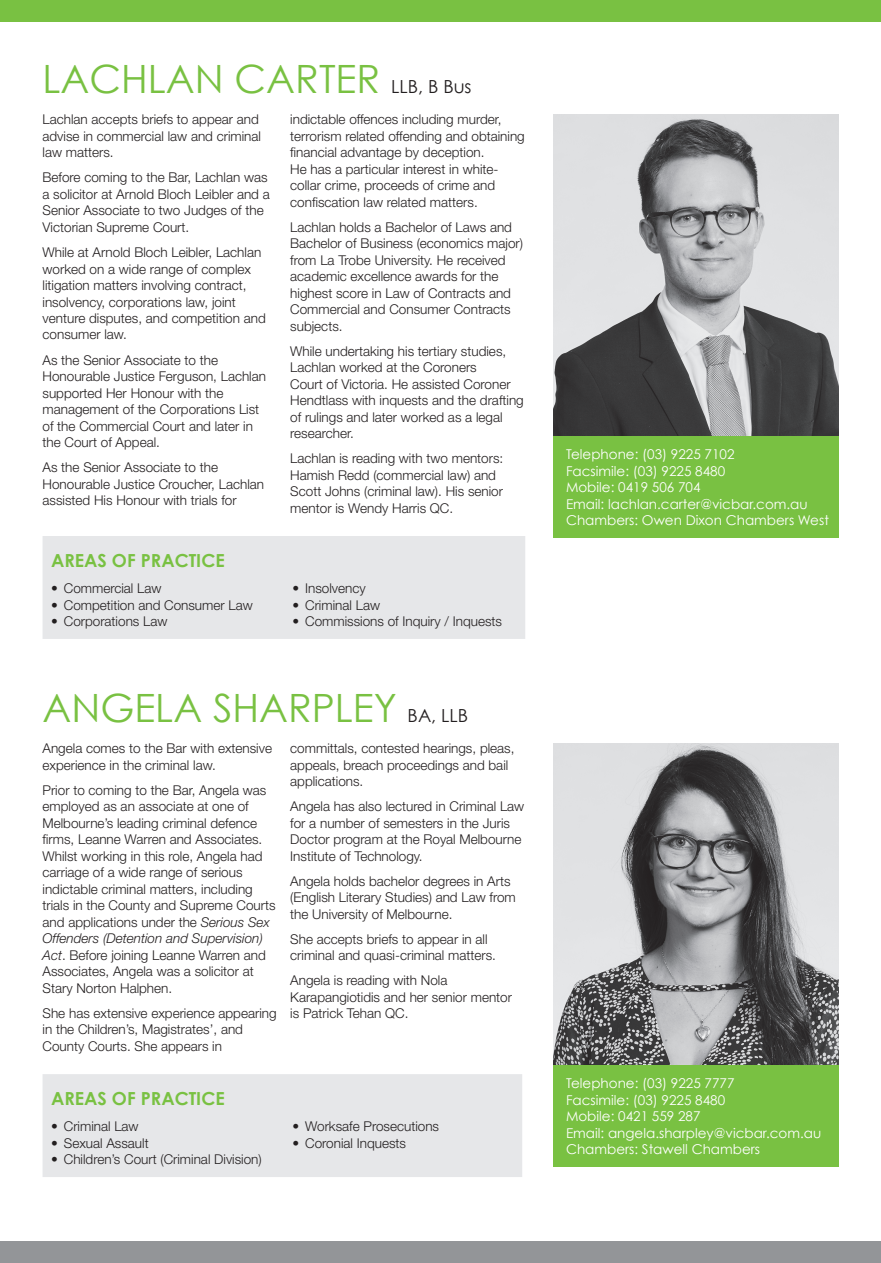
<style>
.page{position:relative;width:881px;height:1263px;background:#fff}
.page>*{position:absolute;margin:0;border:0;box-sizing:border-box;transform-origin:0 0}
.t1{font:39px "Century Gothic";color:#79c142}
.t2{font:700 18px "Century Gothic";color:#79c142}
.t3{font:300 13.5px/16.5px "Helvetica Neue LT Std";color:#231f20}
.t4{font:13.5px/16.5px "Century Gothic";color:#fff}
.s1{font-size:18px;color:#231f20}
.s2{font-style:italic}
</style>
<div class="page">
<hr style="left:880px;top:0;width:1px;height:225px;background:#79c142">
<hr style="left:880px;top:1178px;width:1px;height:85px;background:#939598">
<div style="left:0;top:0;width:880px;height:21px;background:#79c142"></div>
<div style="left:0;top:1242px;width:880px;height:21px;background:#939598"></div>
<img style="left:553px;top:115px;width:285px;height:321px">
<img style="left:553px;top:744px;width:285px;height:321px">
<div style="left:553px;top:436px;width:285px;height:102px;background:#79c142"></div>
<div style="left:553px;top:1065px;width:285px;height:102px;background:#79c142"></div>
<div style="left:43px;top:536px;width:482px;height:103px;background:#e6e7e9"></div>
<div style="left:43px;top:1074px;width:479px;height:103px;background:#e6e7e9"></div>
<h1 class="t1" style="left:43px;top:55px;width:430px">LACHLAN CARTER <span class="s1">LLB, B Bus</span></h1>
<p class="t3" style="left:43px;top:111px;width:220px">Lachlan accepts briefs to appear and advise in commercial law and criminal law matters.</p>
<p class="t3" style="left:43px;top:169px;width:229px">Before coming to the Bar, Lachlan was a solicitor at Arnold Bloch Leibler and a Senior Associate to two Judges of the Victorian Supreme Court.</p>
<p class="t3" style="left:43px;top:244px;width:225px">While at Arnold Bloch Leibler, Lachlan worked on a wide range of complex litigation matters involving contract, insolvency, corporations law, joint venture disputes, and competition and consumer law.</p>
<p class="t3" style="left:43px;top:351px;width:225px">As the Senior Associate to the<br>Honourable Justice Ferguson, Lachlan supported Her Honour with the management of the Corporations List of the Commercial Court and later in the Court of Appeal.</p>
<p class="t3" style="left:43px;top:459px;width:223px">As the Senior Associate to the<br>Honourable Justice Croucher, Lachlan assisted His Honour with trials for</p>
<h2 class="t2" style="left:51px;top:549px;width:175px">AREAS OF PRACTICE</h2>
<p class="t3" style="left:51px;top:580px;width:112px">• Commercial Law</p>
<p class="t3" style="left:51px;top:596px;width:203px">• Competition and Consumer Law</p>
<p class="t3" style="left:51px;top:613px;width:118px">• Corporations Law</p>
<p class="t3" style="left:290px;top:111px;width:236px">indictable offences including murder, terrorism related offending and obtaining financial advantage by deception.<br>He has a particular interest in white&shy;collar crime, proceeds of crime and confiscation law related matters.</p>
<p class="t3" style="left:290px;top:219px;width:234px">Lachlan holds a Bachelor of Laws and Bachelor of Business (economics major) from La Trobe University. He received academic excellence awards for the highest score in Law of Contracts and Commercial and Consumer Contracts subjects.</p>
<p class="t3" style="left:290px;top:343px;width:235px">While undertaking his tertiary studies, Lachlan worked at the Coroners<br>Court of Victoria. He assisted Coroner Hendtlass with inquests and the drafting of rulings and later worked as a legal researcher.</p>
<p class="t3" style="left:290px;top:450px;width:214px">Lachlan is reading with two mentors:<br>Hamish Redd (commercial law) and Scott Johns (criminal law). His senior mentor is Wendy Harris QC.</p>
<p class="t3" style="left:292px;top:580px;width:75px">• Insolvency</p>
<p class="t3" style="left:292px;top:596px;width:89px">• Criminal Law</p>
<p class="t3" style="left:292px;top:613px;width:211px">• Commissions of Inquiry / Inquests</p>
<h1 class="t1" style="left:43px;top:684px;width:427px">ANGELA SHARPLEY <span class="s1">BA, LLB</span></h1>
<p class="t3" style="left:43px;top:740px;width:231px">Angela comes to the Bar with extensive experience in the criminal law.</p>
<p class="t3" style="left:43px;top:781px;width:234px">Prior to coming to the Bar, Angela was employed as an associate at one of Melbourne’s leading criminal defence firms, Leanne Warren and Associates.<br>Whilst working in this role, Angela had carriage of a wide range of serious indictable criminal matters, including trials in the County and Supreme Courts and applications under the <span class="s2">Serious Sex Offenders (Detention and Supervision)<br>Act</span>. Before joining Leanne Warren and Associates, Angela was a solicitor at Stary Norton Halphen.</p>
<p class="t3" style="left:43px;top:1004px;width:235px">She has extensive experience appearing in the Children’s, Magistrates’, and<br>County Courts. She appears in</p>
<p class="t3" style="left:290px;top:740px;width:226px">committals, contested hearings, pleas, appeals, breach proceedings and bail applications.</p>
<p class="t3" style="left:290px;top:798px;width:235px">Angela has also lectured in Criminal Law for a number of semesters in the Juris Doctor program at the Royal Melbourne Institute of Technology.</p>
<p class="t3" style="left:290px;top:872px;width:227px">Angela holds bachelor degrees in Arts (English Literary Studies) and Law from the University of Melbourne.</p>
<p class="t3" style="left:290px;top:930px;width:207px">She accepts briefs to appear in all criminal and quasi-criminal matters.</p>
<p class="t3" style="left:290px;top:972px;width:223px">Angela is reading with Nola<br>Karapangiotidis and her senior mentor is Patrick Tehan QC.</p>
<h2 class="t2" style="left:51px;top:1087px;width:175px">AREAS OF PRACTICE</h2>
<p class="t3" style="left:51px;top:1118px;width:89px">• Criminal Law</p>
<p class="t3" style="left:51px;top:1134px;width:99px">• Sexual Assault</p>
<p class="t3" style="left:51px;top:1151px;width:212px">• Children’s Court (Criminal Division)</p>
<p class="t3" style="left:292px;top:1118px;width:148px">• Worksafe Prosecutions</p>
<p class="t3" style="left:292px;top:1134px;width:115px">• Coronial Inquests</p>
<p class="t4" style="left:566px;top:446px;width:264px">Telephone: (03) 9225 7102<br>Facsimile: (03) 9225 8480<br>Mobile: 0419 506 704<br>Email: lachlan.carter@vicbar.com.au<br>Chambers: Owen Dixon Chambers West</p>
<p class="t4" style="left:566px;top:1075px;width:256px">Telephone: (03) 9225 7777<br>Facsimile: (03) 9225 8480<br>Mobile: 0421 559 287<br>Email: angela.sharpley@vicbar.com.au<br>Chambers: Stawell Chambers</p>
</div>
